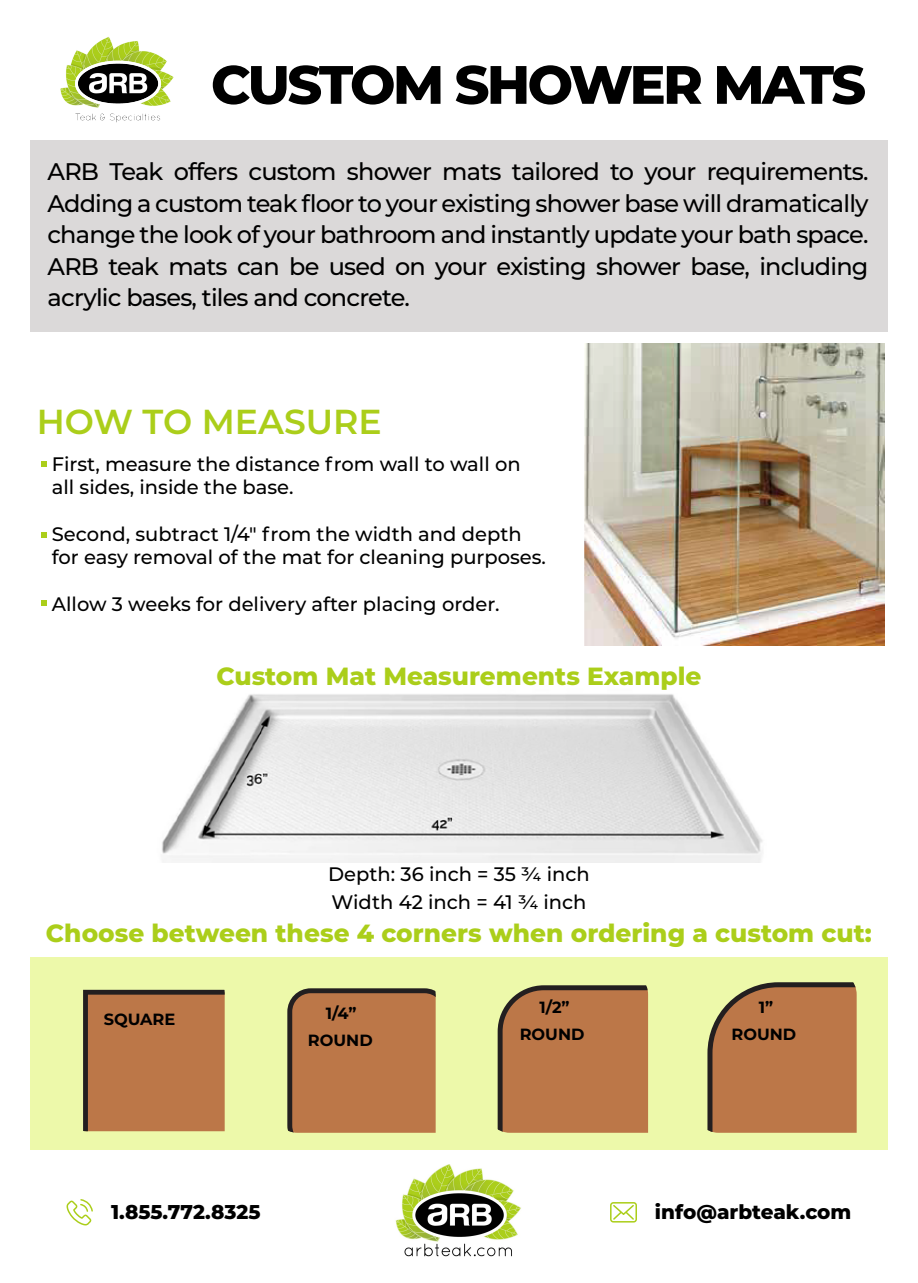
<style>
.page{position:relative;width:918px;height:1283px;background:#fff}
.page>*{position:absolute;margin:0;border:0;box-sizing:border-box;transform-origin:0 0}
.t1{font:800 53.85px "Montserrat";letter-spacing:-.05em;color:#000}
.t2{font:600 34.65px "Montserrat";color:#abce1a}
.t3{font:800 24.9px "Montserrat";color:#abce1a}
.t4{font:500 24px/31.5px "Montserrat";letter-spacing:-.035em;color:#000;text-align:justify}
.t5{font:800 19.95px "Montserrat";color:#000}
.t6{font:500 19.5px/23.4px "Montserrat";color:#000}
.t7{font:700 16.2px/27.2px "Montserrat";color:#000;text-align:center}
</style>
<div class="page">
<img style="left:60px;top:37px;width:114px;height:86px">
<img style="left:162px;top:694px;width:601px;height:168px">
<div style="left:30px;top:140px;width:858px;height:192px;background:#dbd9d9"></div>
<svg style="left:41px;top:461px;width:6px;height:5px"></svg>
<svg style="left:41px;top:532px;width:6px;height:5px"></svg>
<svg style="left:41px;top:600px;width:6px;height:6px"></svg>
<svg style="left:610px;top:1202px;width:27px;height:20px"></svg>
<svg style="left:66px;top:1199px;width:27px;height:26px"></svg>
<img style="left:395px;top:1164px;width:126px;height:93px">
<div style="left:30px;top:957px;width:858px;height:192px;background:#edf9aa"></div>
<svg style="left:707px;top:982px;width:150px;height:150px;background:#b67a4c"></svg>
<svg style="left:497px;top:985px;width:151px;height:147px;background:#b47548"></svg>
<svg style="left:287px;top:988px;width:149px;height:144px;background:#b27346"></svg>
<svg style="left:83px;top:989px;width:142px;height:142px;background:#b27246"></svg>
<img style="left:584px;top:344px;width:300px;height:301px">
<h1 class="t1" style="left:211px;top:45px;width:657px">CUSTOM SHOWER MATS</h1>
<p class="t4" style="left:48px;top:155px;width:823px">ARB Teak offers custom shower mats tailored to your requirements.<br>Adding a custom teak floor to your existing shower base will dramatically change the look of your bathroom and instantly update your bath space.<br>ARB teak mats can be used on your existing shower base, including acrylic bases, tiles and concrete.</p>
<h2 class="t2" style="left:37px;top:397px;width:346px">HOW TO MEASURE</h2>
<p class="t6" style="left:52px;top:451px;width:470px">First, measure the distance from wall to wall on all sides, inside the base.</p>
<p class="t6" style="left:52px;top:521px;width:496px">Second, subtract 1/4" from the width and depth for easy removal of the mat for cleaning purposes.</p>
<p class="t6" style="left:52px;top:592px;width:449px">Allow 3 weeks for delivery after placing order.</p>
<p class="t3" style="left:216px;top:658px;width:487px">Custom Mat Measurements Example</p>
<p class="t6" style="left:328px;top:860px;width:263px;line-height:27.2px">Depth: 36 inch = 35 ¾ inch<br>Width 42 inch = 41 ¾ inch</p>
<p class="t3" style="left:46px;top:914px;width:827px">Choose between these 4 corners when ordering a custom cut:</p>
<p class="t7" style="left:104px;top:1004px;width:73px">SQUARE</p>
<p class="t7" style="left:326px;top:999px;width:32px">1/4”</p>
<p class="t7" style="left:539px;top:993px;width:32px">1/2”</p>
<p class="t7" style="left:308px;top:1025px;width:66px">ROUND</p>
<p class="t7" style="left:520px;top:1020px;width:66px">ROUND</p>
<p class="t7" style="left:731px;top:993px;width:66px">1”<br>ROUND</p>
<p class="t5" style="left:111px;top:1196px;width:151px">1.855.772.8325</p>
<p class="t5" style="left:655px;top:1197px;width:198px">info@arbteak.com</p>
</div>
